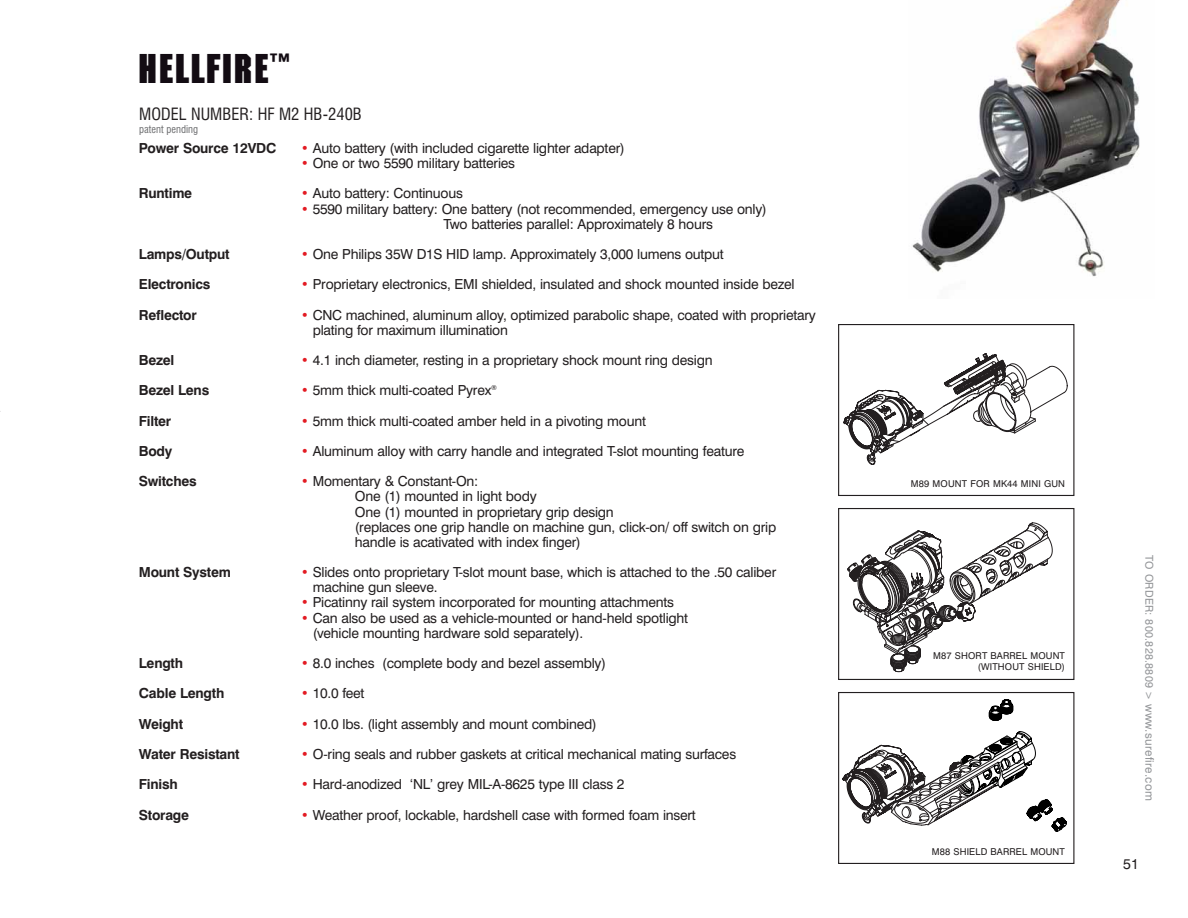
<style>
.page{position:relative;width:1188px;height:918px;background:#fff}
.page>*{position:absolute;margin:0;border:0;box-sizing:border-box;transform-origin:0 0}
.t1{font:700 40.5px "Machine";letter-spacing:.025em;color:#130c13}
.t2{font:condensed 16.5px "Swiss 721 BT";color:#231f20}
.t3{font:14.25px "Swiss 721 BT";color:#231f20}
.t4{font:13.8px/15.1px "Swiss 721 BT";letter-spacing:-.015em;color:#231f20}
.t5{font:700 13.8px "Swiss 721 BT";letter-spacing:-.015em;color:#231f20}
.t6{font:10.8px "Swiss 721 BT";letter-spacing:.025em;color:#939598}
.t7{font:condensed 10.5px "Swiss 721 BT";color:#6d6e70}
.t8{font:9.45px/10.8px "Swiss 721 BT";letter-spacing:.015em;color:#231f20;text-align:right}
.s1{color:#e31b23}
.s2{font-size:11.7px}
</style>
<div class="page">
<img style="left:912px;top:0;width:228px;height:277px">
<svg style="left:844px;top:354px;width:223px;height:111px"></svg>
<div style="left:838px;top:324px;width:236px;height:172px;border:1px solid #231f20"></div>
<svg style="left:848px;top:523px;width:204px;height:149px"></svg>
<div style="left:838px;top:508px;width:236px;height:172px;border:1px solid #231f20"></div>
<svg style="left:843px;top:699px;width:224px;height:132px"></svg>
<div style="left:838px;top:692px;width:236px;height:172px;border:1px solid #231f20"></div>
<h1 class="t1" style="left:138px;top:45px;width:153px">HELLFIRE<sup>™</sup></h1>
<p class="t2" style="left:139px;top:108px;width:224px">MODEL NUMBER: HF M2 HB-240B</p>
<p class="t7" style="left:139px;top:126px;width:60px">patent pending</p>
<p class="t5" style="left:139px;top:143px;width:139px">Power Source 12VDC</p>
<p class="t4" style="left:301px;top:142px;width:325px"><span class="s1">•</span> Auto battery (with included cigarette lighter adapter)</p>
<p class="t4" style="left:301px;top:157px;width:216px"><span class="s1">•</span> One or two 5590 military batteries</p>
<p class="t5" style="left:139px;top:188px;width:55px">Runtime</p>
<p class="t4" style="left:301px;top:187px;width:164px"><span class="s1">•</span> Auto battery: Continuous</p>
<p class="t4" style="left:443px;top:202px;width:325px;text-indent:-143px"><span class="s1">•</span> 5590 military battery: One battery (not recommended, emergency use only)<br>Two batteries parallel: Approximately 8 hours</p>
<p class="t5" style="left:139px;top:249px;width:92px">Lamps/Output</p>
<p class="t4" style="left:301px;top:248px;width:425px"><span class="s1">•</span> One Philips 35W D1S HID lamp. Approximately 3,000 lumens output</p>
<p class="t5" style="left:139px;top:279px;width:73px">Electronics</p>
<p class="t4" style="left:301px;top:278px;width:495px"><span class="s1">•</span> Proprietary electronics, EMI shielded, insulated and shock mounted inside bezel</p>
<p class="t5" style="left:139px;top:310px;width:59px">Reflector</p>
<p class="t4" style="left:313px;top:309px;width:505px;text-indent:-12px"><span class="s1">•</span> CNC machined, aluminum alloy, optimized parabolic shape, coated with proprietary plating for maximum illumination</p>
<p class="t5" style="left:139px;top:355px;width:37px">Bezel</p>
<p class="t4" style="left:301px;top:354px;width:413px"><span class="s1">•</span> 4.1 inch diameter, resting in a proprietary shock mount ring design</p>
<p class="t5" style="left:139px;top:385px;width:72px">Bezel Lens</p>
<p class="t4" style="left:301px;top:384px;width:198px"><span class="s1">•</span> 5mm thick multi-coated Pyrex<sup>®</sup></p>
<p class="t5" style="left:139px;top:416px;width:34px">Filter</p>
<p class="t4" style="left:301px;top:415px;width:347px"><span class="s1">•</span> 5mm thick multi-coated amber held in a pivoting mount</p>
<p class="t5" style="left:139px;top:446px;width:35px">Body</p>
<p class="t4" style="left:301px;top:445px;width:445px"><span class="s1">•</span> Aluminum alloy with carry handle and integrated T-slot mounting feature</p>
<p class="t5" style="left:139px;top:476px;width:59px">Switches</p>
<p class="t4" style="left:355px;top:475px;width:423px;text-indent:-54px"><span class="s1">•</span> Momentary &amp; Constant-On:<br>One (1) mounted in light body<br>One (1) mounted in proprietary grip design<br>(replaces one grip handle on machine gun, click-on/ off switch on grip handle is acativated with index finger)</p>
<p class="t5" style="left:139px;top:567px;width:93px">Mount System</p>
<p class="t4" style="left:313px;top:566px;width:465px;text-indent:-12px"><span class="s1">•</span> Slides onto proprietary T-slot mount base, which is attached to the .50 caliber machine gun sleeve.</p>
<p class="t4" style="left:301px;top:596px;width:375px"><span class="s1">•</span> Picatinny rail system incorporated for mounting attachments</p>
<p class="t4" style="left:313px;top:612px;width:377px;text-indent:-12px"><span class="s1">•</span> Can also be used as a vehicle-mounted or hand-held spotlight (vehicle mounting hardware sold separately).</p>
<p class="t5" style="left:139px;top:658px;width:46px">Length</p>
<p class="t4" style="left:301px;top:657px;width:307px"><span class="s1">•</span> 8.0 inches (complete body and bezel assembly)</p>
<p class="t5" style="left:139px;top:688px;width:87px">Cable Length</p>
<p class="t4" style="left:301px;top:687px;width:65px"><span class="s1">•</span> 10.0 feet</p>
<p class="t5" style="left:139px;top:719px;width:46px">Weight</p>
<p class="t4" style="left:301px;top:718px;width:298px"><span class="s1">•</span> 10.0 lbs. (light assembly and mount combined)</p>
<p class="t5" style="left:139px;top:749px;width:102px">Water Resistant</p>
<p class="t4" style="left:301px;top:748px;width:437px"><span class="s1">•</span> O-ring seals and rubber gaskets at critical mechanical mating surfaces</p>
<p class="t5" style="left:139px;top:779px;width:40px">Finish</p>
<p class="t4" style="left:301px;top:778px;width:325px"><span class="s1">•</span> Hard-anodized ‘NL’ grey MIL-A-8625 type III class 2</p>
<p class="t5" style="left:139px;top:810px;width:52px">Storage</p>
<p class="t4" style="left:301px;top:808px;width:397px"><span class="s1">•</span> Weather proof, lockable, hardshell case with formed foam insert</p>
<p class="t8" style="left:911px;top:479px;width:156px">M89 MOUNT FOR MK44 MINI GUN</p>
<p class="t8" style="left:933px;top:651px;width:133px">M87 SHORT BARREL MOUNT (WITHOUT SHIELD)</p>
<p class="t8" style="left:932px;top:847px;width:135px">M88 SHIELD BARREL MOUNT</p>
<p class="t6" style="left:1153px;top:555px;width:247px;rotate:90deg">TO ORDER: 800.828.8809 &gt; <span class="s2">www.surefire.com</span></p>
<p class="t3" style="left:1123px;top:858px;width:17px">51</p>
</div>
